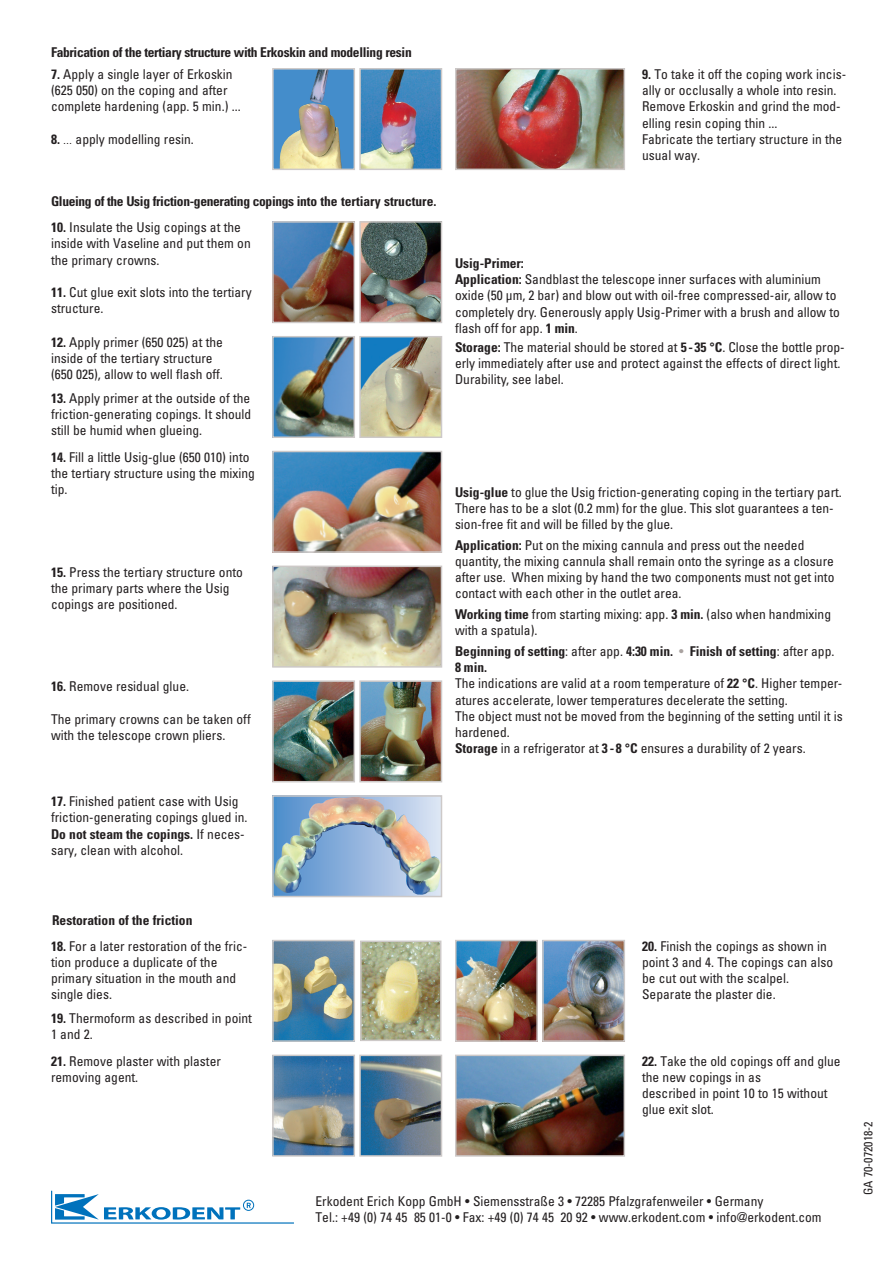
<style>
.page{position:relative;width:893px;height:1263px;background:#fff}
.page>*{position:absolute;margin:0;border:0;box-sizing:border-box;transform-origin:0 0}
.t1{font:condensed 13.5px/16.2px "Univers";color:#231f20}
.t2{font:700 condensed 13.5px "Univers";letter-spacing:-.025em;color:#231f20}
.t3{font:700 condensed 13.5px "Univers";color:#231f20}
.t4{font:condensed 12px "Univers";color:#231f20}
.s1{font-weight:700}
.s2{font-weight:300}
.s3{color:#a9a2a0}
</style>
<div class="page">
<svg style="left:51px;top:1191px;width:243px;height:32px"></svg>
<div style="left:273px;top:69px;width:81px;height:100px;background:#448dcb"></div>
<img style="left:280px;top:71px;width:62px;height:96px">
<div style="left:272px;top:68px;width:83px;height:102px;border:2px solid #cdc9c8"></div>
<img style="left:362px;top:71px;width:77px;height:96px">
<div style="left:359px;top:68px;width:83px;height:102px;border:2px solid #cdc9c8"></div>
<img style="left:458px;top:71px;width:164px;height:96px">
<div style="left:455px;top:68px;width:170px;height:102px;border:2px solid #cdc9c8"></div>
<img style="left:275px;top:224px;width:77px;height:96px">
<div style="left:272px;top:221px;width:83px;height:102px;border:2px solid #cdc9c8"></div>
<img style="left:362px;top:224px;width:77px;height:96px">
<div style="left:359px;top:221px;width:83px;height:102px;border:2px solid #cdc9c8"></div>
<img style="left:275px;top:454px;width:164px;height:96px">
<div style="left:272px;top:451px;width:170px;height:102px;border:2px solid #cdc9c8"></div>
<img style="left:275px;top:339px;width:77px;height:96px">
<div style="left:272px;top:336px;width:83px;height:102px;border:2px solid #cdc9c8"></div>
<img style="left:362px;top:339px;width:77px;height:96px">
<div style="left:359px;top:336px;width:83px;height:102px;border:2px solid #cdc9c8"></div>
<img style="left:275px;top:569px;width:164px;height:96px">
<div style="left:272px;top:566px;width:170px;height:102px;border:2px solid #cdc9c8"></div>
<img style="left:275px;top:683px;width:77px;height:96px">
<div style="left:272px;top:680px;width:83px;height:102px;border:2px solid #cdc9c8"></div>
<img style="left:362px;top:683px;width:77px;height:96px">
<div style="left:359px;top:680px;width:83px;height:102px;border:2px solid #cdc9c8"></div>
<img style="left:275px;top:798px;width:164px;height:96px">
<div style="left:272px;top:795px;width:170px;height:102px;border:2px solid #cdc9c8"></div>
<img style="left:275px;top:943px;width:77px;height:96px">
<div style="left:272px;top:940px;width:83px;height:102px;border:2px solid #cdc9c8"></div>
<img style="left:363px;top:943px;width:75px;height:95px">
<div style="left:360px;top:940px;width:81px;height:101px;border:2px solid #cdc9c8"></div>
<img style="left:458px;top:943px;width:77px;height:96px">
<div style="left:455px;top:940px;width:83px;height:102px;border:2px solid #cdc9c8"></div>
<img style="left:545px;top:943px;width:77px;height:96px">
<div style="left:542px;top:940px;width:83px;height:102px;border:2px solid #cdc9c8"></div>
<img style="left:275px;top:1057px;width:77px;height:97px">
<div style="left:272px;top:1054px;width:83px;height:103px;border:2px solid #cdc9c8"></div>
<img style="left:362px;top:1057px;width:77px;height:97px">
<div style="left:359px;top:1054px;width:83px;height:103px;border:2px solid #cdc9c8"></div>
<img style="left:458px;top:1057px;width:164px;height:97px">
<div style="left:455px;top:1054px;width:170px;height:103px;border:2px solid #cdc9c8"></div>
<p class="t2" style="left:51px;top:44px;width:362px">Fabrication of the tertiary structure with Erkoskin and modelling resin</p>
<p class="t1" style="left:51px;top:66px;width:191px"><span class="s1">7.</span> Apply a single layer of Erkoskin (625 050) on the coping and after complete hardening (app. 5 min.) ...</p>
<p class="t1" style="left:51px;top:131px;width:144px"><span class="s1">8.</span> <span class="s2">...</span> apply modelling resin.</p>
<p class="t2" style="left:51px;top:193px;width:387px">Glueing of the Usig friction-generating copings into the tertiary structure.</p>
<p class="t1" style="left:51px;top:219px;width:201px"><span class="s1">10.</span> Insulate the Usig copings at the inside with Vaseline and put them on the primary crowns.</p>
<p class="t1" style="left:51px;top:284px;width:202px"><span class="s1">11.</span> Cut glue exit slots into the tertiary structure.</p>
<p class="t1" style="left:51px;top:334px;width:173px"><span class="s1">12.</span> Apply primer (650 025) at the inside of the tertiary structure (650 025), allow to well flash off.</p>
<p class="t1" style="left:51px;top:390px;width:202px;text-align:justify"><span class="s1">13.</span> Apply primer at the outside of the friction-generating copings. It should still be humid when glueing.</p>
<p class="t1" style="left:51px;top:448px;width:205px"><span class="s1">14.</span> Fill a little Usig-glue (650 010) into the tertiary structure using the mixing tip.</p>
<p class="t1" style="left:51px;top:563px;width:193px"><span class="s1">15.</span> Press the tertiary structure onto the primary parts where the Usig copings are positioned.</p>
<p class="t1" style="left:51px;top:678px;width:140px"><span class="s1">16.</span> Remove residual glue.</p>
<p class="t1" style="left:51px;top:710px;width:201px">The primary crowns can be taken off with the telescope crown pliers.</p>
<p class="t1" style="left:51px;top:793px;width:198px"><span class="s1">17.</span> Finished patient case with Usig friction-generating copings glued in.<br><span class="s1">Do not steam the copings.</span> If neces&shy;sary, clean with alcohol.</p>
<p class="t1" style="left:642px;top:66px;width:206px"><span class="s1">9.</span> To take it off the coping work incis&shy;ally or occlusally a whole into resin.<br>Remove Erkoskin and grind the mod&shy;elling resin coping thin ...<br>Fabricate the tertiary structure in the usual way.</p>
<p class="t1" style="left:455px;top:255px;width:386px"><span class="s1">Usig-Primer:<br>Application:</span> Sandblast the telescope inner surfaces with aluminium oxide (50 µm, 2 bar) and blow out with oil-free compressed-air, allow to completely dry. Generously apply Usig-Primer with a brush and allow to flash off for app. <span class="s1">1 min</span>.</p>
<p class="t1" style="left:455px;top:339px;width:391px"><span class="s1">Storage:</span> The material should be stored at <span class="s1">5 - 35 °C</span>. Close the bottle prop&shy;erly immediately after use and protect against the effects of direct light.<br>Durability, see label.</p>
<p class="t1" style="left:455px;top:483px;width:388px"><span class="s1">Usig-glue</span> to glue the Usig friction-generating coping in the tertiary part.<br>There has to be a slot (0.2 mm) for the glue. This slot guarantees a ten&shy;sion-free fit and will be filled by the glue.</p>
<p class="t1" style="left:455px;top:536px;width:381px"><span class="s1">Application:</span> Put on the mixing cannula and press out the needed quantity, the mixing cannula shall remain onto the syringe as a closure after use. When mixing by hand the two components must not get into contact with each other in the outlet area.</p>
<p class="t1" style="left:455px;top:606px;width:378px"><span class="s1">Working time</span> from starting mixing: app. <span class="s1">3 min.</span> (also when handmixing with a spatula).</p>
<p class="t1" style="left:455px;top:643px;width:389px"><span class="s1">Beginning of setting</span>: after app. <span class="s1">4:30 min.</span> <span class="s3">•</span> <span class="s1">Finish of setting</span>: after app.<br><span class="s1">8 min.<br></span>The indications are valid at a room temperature of <span class="s1">22 °C</span>. Higher temper&shy;atures accelerate, lower temperatures decelerate the setting.<br>The object must not be moved from the beginning of the setting until it is hardened.<br><span class="s1">Storage</span> in a refrigerator at <span class="s1">3 - 8 °C</span> ensures a durability of 2 years.</p>
<p class="t3" style="left:52px;top:912px;width:142px">Restoration of the friction</p>
<p class="t1" style="left:51px;top:937px;width:198px"><span class="s1">18.</span> For a later restoration of the fric&shy;tion produce a duplicate of the primary situation in the mouth and single dies.</p>
<p class="t1" style="left:51px;top:1010px;width:202px"><span class="s1">19.</span> Thermoform as described in point<br>1 and 2.</p>
<p class="t1" style="left:642px;top:937px;width:193px"><span class="s1">20.</span> Finish the copings as shown in point 3 and 4. The copings can also be cut out with the scalpel.<br>Separate the plaster die.</p>
<p class="t1" style="left:51px;top:1052px;width:171px"><span class="s1">21.</span> Remove plaster with plaster removing agent.</p>
<p class="t1" style="left:642px;top:1052px;width:200px"><span class="s1">22.</span> Take the old copings off and glue the new copings in as<br>described in point 10 to 15 without glue exit slot.</p>
<p class="t1" style="left:315px;top:1193px;width:508px">Erkodent Erich Kopp GmbH • Siemensstraße 3 • 72285 Pfalzgrafenweiler • Germany<br>Tel.: +49 (0) 74 45 85 01-0 • Fax: +49 (0) 74 45 20 92 • www.erkodent.com • info@erkodent.com</p>
<p class="t4" style="left:861px;top:1195px;width:75px;rotate:-90deg">GA 70-072018-2</p>
</div>
